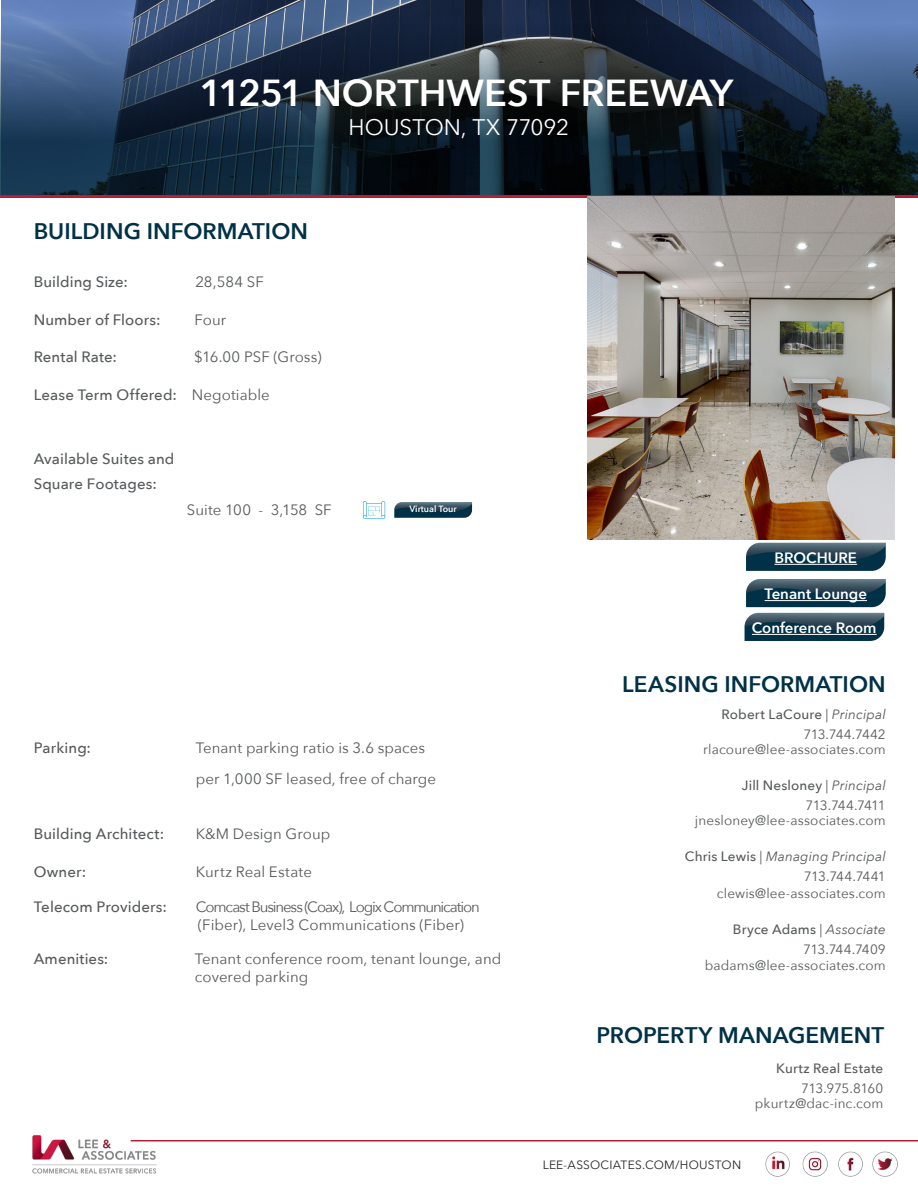
<style>
.page{position:relative;width:918px;height:1188px;background:#fff}
.page>*{position:absolute;margin:0;border:0;box-sizing:border-box;transform-origin:0 0}
.t1{font:600 37.5px "Avenir Next";color:#fff}
.t2{font:600 22.5px "Avenir Next";color:#003146}
.t3{font:22.5px "Avenir Next";letter-spacing:-.01em;color:#fff}
.t4{font:15px/30.6px "Avenir Next";letter-spacing:.005em;color:#575a5c}
.t5{font:500 15px/25px "Avenir Next";letter-spacing:.005em;color:#575a5c}
.t6{font:15px/18px "Avenir Next";letter-spacing:-.055em;color:#575a5c}
.t7{font:600 15px "Avenir Next";color:#fff}
.t8{font:13.5px/15px "Avenir Next";letter-spacing:.01em;color:#575a5c;text-align:right}
.t9{font:500 13.5px/19.6px "Avenir Next";letter-spacing:.015em;color:#575a5c;text-align:right}
.t10{font:italic 13.5px/19.6px "Avenir Next";letter-spacing:.005em;color:#575a5c;text-align:right}
.t11{font:13.5px/19.6px "Avenir Next";letter-spacing:-.06em;color:#575a5c;text-align:right}
.t12{font:13.5px/19.6px "Avenir Next";letter-spacing:-.04em;color:#575a5c;text-align:right}
.t13{font:12px "Avenir Next";letter-spacing:.02em;color:#222721}
.t14{font:600 9px "Avenir Next";color:#fff}
.s1{font-weight:400}
.s2{font-weight:400;font-style:italic}
.s3{font-weight:500}
.s4{font-style:italic}
.s5{font-weight:500;font-style:normal}
.s6{font-style:normal}
</style>
<div class="page">
<svg style="left:0;top:0;width:918px;height:195px;background:#213246"></svg>
<hr style="left:131px;top:1140px;width:787px;height:2px;background:#b71f36">
<svg style="left:746px;top:543px;width:140px;height:28px;background:#244859"></svg>
<hr style="left:774px;top:564px;width:83px;height:1px;background:#fff">
<hr style="left:0;top:195px;width:918px;height:3px;background:#b71f36">
<img style="left:32px;top:1135px;width:146px;height:39px">
<img style="left:765px;top:1151px;width:25px;height:26px">
<img style="left:802px;top:1151px;width:26px;height:26px">
<img style="left:838px;top:1151px;width:25px;height:26px">
<img style="left:872px;top:1151px;width:26px;height:26px">
<img style="left:588px;top:196px;width:306px;height:344px">
<svg style="left:394px;top:502px;width:78px;height:16px"></svg>
<svg style="left:363px;top:501px;width:22px;height:18px"></svg>
<svg style="left:746px;top:579px;width:140px;height:28px;background:#244859"></svg>
<hr style="left:765px;top:600px;width:102px;height:1px;background:#fff">
<svg style="left:745px;top:613px;width:139px;height:28px;background:#234759"></svg>
<hr style="left:752px;top:634px;width:125px;height:1px;background:#fff">
<h1 class="t1" style="left:199px;top:60px;width:535px">11251 NORTHWEST FREEWAY</h1>
<h2 class="t3" style="left:349px;top:108px;width:222px">HOUSTON, TX 77092</h2>
<h2 class="t2" style="left:34px;top:212px;width:276px">BUILDING INFORMATION</h2>
<p class="t5" style="left:34px;top:269px;width:96px">Building Size:</p>
<p class="t4" style="left:195px;top:266px;width:70px">28,584 SF</p>
<p class="t5" style="left:34px;top:307px;width:128px">Number of Floors:</p>
<p class="t4" style="left:194px;top:304px;width:33px">Four</p>
<p class="t5" style="left:34px;top:344px;width:85px">Rental Rate:</p>
<p class="t4" style="left:194px;top:341px;width:129px">$16.00 PSF (Gross)</p>
<p class="t5" style="left:34px;top:382px;width:238px">Lease Term Offered: <span class="s1">Negotiable</span></p>
<p class="t5" style="left:34px;top:446px;width:142px">Available Suites and<br>Square Footages:</p>
<p class="t4" style="left:187px;top:493px;width:146px">Suite 100 - 3,158 SF</p>
<p class="t14" style="left:410px;top:501px;width:49px">Virtual Tour</p>
<p class="t5" style="left:34px;top:735px;width:59px">Parking:</p>
<p class="t4" style="left:196px;top:732px;width:242px">Tenant parking ratio is 3.6 spaces per 1,000 SF leased, free of charge</p>
<p class="t5" style="left:34px;top:821px;width:132px">Building Architect:</p>
<p class="t4" style="left:196px;top:818px;width:136px">K&amp;M Design Group</p>
<p class="t5" style="left:34px;top:859px;width:54px">Owner:</p>
<p class="t4" style="left:196px;top:856px;width:118px">Kurtz Real Estate</p>
<p class="t5" style="left:34px;top:893px;width:135px">Telecom Providers:</p>
<p class="t6" style="left:196px;top:897px;width:286px">Comcast Business (Coax), Logix Communication (Fiber), Level3 Communications (Fiber)</p>
<p class="t5" style="left:34px;top:946px;width:76px">Amenities:</p>
<p class="t4" style="left:195px;top:950px;width:308px;line-height:18px">Tenant conference room, tenant lounge, and covered parking</p>
<p class="t7" style="left:774px;top:545px;width:84px">BROCHURE</p>
<p class="t7" style="left:765px;top:581px;width:104px">Tenant Lounge</p>
<p class="t7" style="left:752px;top:615px;width:126px">Conference Room</p>
<h2 class="t2" style="left:622px;top:665px;width:265px">LEASING INFORMATION</h2>
<p class="t9" style="left:722px;top:704px;width:166px">Robert LaCoure <span class="s1">|</span> <span class="s2">Principal<br></span><span class="s1">713.744.7442</span></p>
<p class="t8" style="left:703px;top:741px;width:184px">rlacoure@lee-associates.com</p>
<p class="t11" style="left:742px;top:775px;width:145px"><span class="s3">Jill Nesloney</span> | <span class="s4">Principal<br></span>713.744.7411</p>
<p class="t8" style="left:695px;top:812px;width:192px">jnesloney@lee-associates.com</p>
<p class="t10" style="left:685px;top:846px;width:202px"><span class="s5">Chris Lewis</span> <span class="s6">|</span> Managing Principal<br><span class="s6">713.744.7441</span></p>
<p class="t8" style="left:717px;top:885px;width:170px">clewis@lee-associates.com</p>
<p class="t12" style="left:733px;top:919px;width:154px"><span class="s3">Bryce Adams</span> | <span class="s4">Associate<br></span>713.744.7409</p>
<p class="t8" style="left:705px;top:957px;width:182px">badams@lee-associates.com</p>
<h2 class="t2" style="left:597px;top:1015px;width:289px">PROPERTY MANAGEMENT</h2>
<p class="t9" style="left:776px;top:1058px;width:109px">Kurtz Real Estate</p>
<p class="t8" style="left:755px;top:1080px;width:130px">713.975.8160 pkurtz@dac-inc.com</p>
<p class="t13" style="left:543px;top:1154px;width:200px">LEE-ASSOCIATES.COM/HOUSTON</p>
</div>
